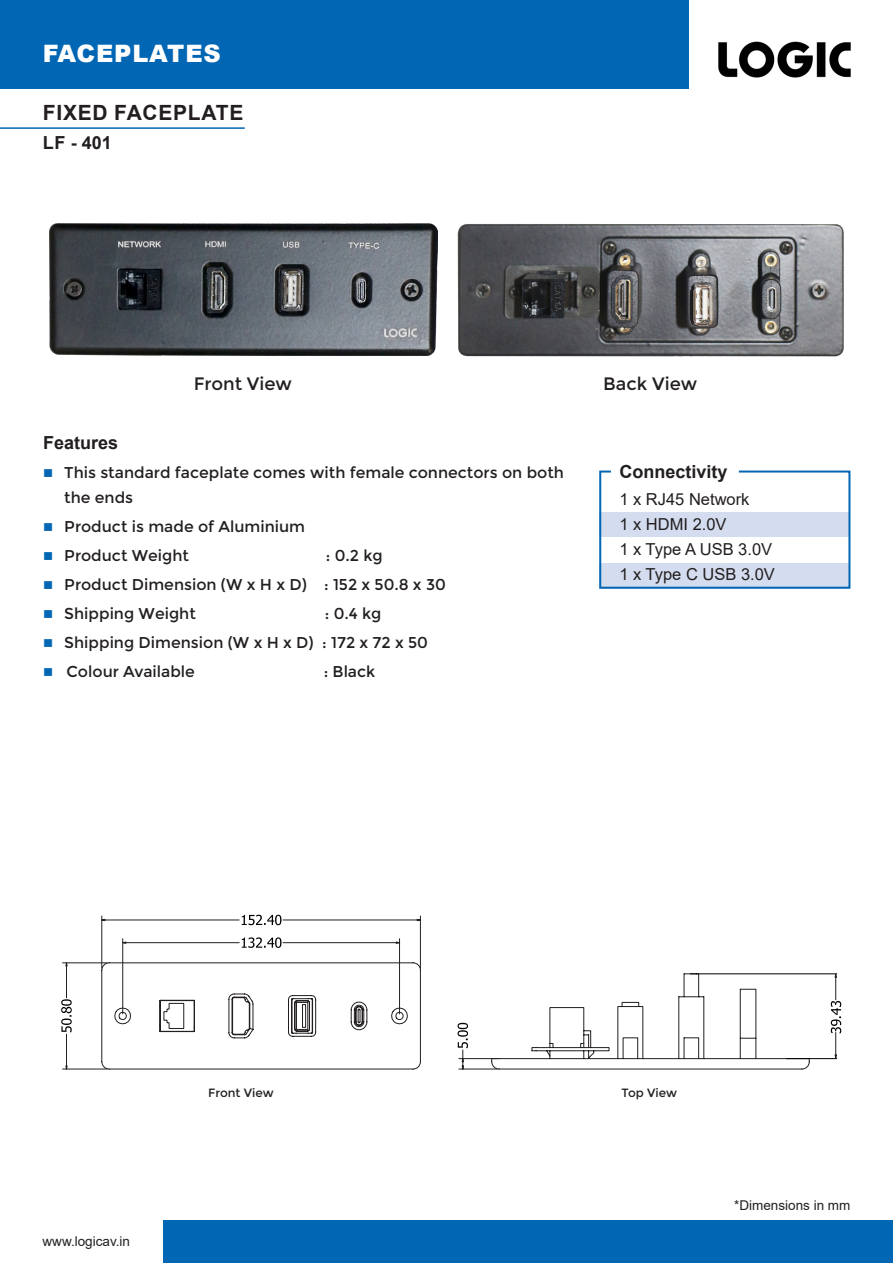
<style>
.page{position:relative;width:893px;height:1263px;background:#fff}
.page>*{position:absolute;margin:0;border:0;box-sizing:border-box;transform-origin:0 0}
.t1{font:900 24px "Arial";letter-spacing:.035em;color:#fff}
.t2{font:700 21px "Arial";letter-spacing:.035em;color:#231f20}
.t3{font:700 18px "Arial";color:#231f20}
.t4{font:18px "Montreal";color:#231f20}
.t5{font:16.5px "Arial";color:#231f20}
.t6{font:15.6px/24.8px "Montreal";color:#231f20}
.t7{font:13.5px "Arial";color:#231f20}
.t8{font:12px "Montreal";color:#231f20}
.s1{color:#0166b3}
</style>
<div class="page">
<div style="left:0;top:0;width:689px;height:88px;background:#0166b3"></div>
<img style="left:718px;top:41px;width:133px;height:37px">
<div style="left:164px;top:1220px;width:729px;height:43px;background:#0166b3"></div>
<hr style="left:0;top:127px;width:245px;height:2px;background:#0166b3">
<svg style="left:599px;top:470px;width:252px;height:119px"></svg>
<img style="left:49px;top:223px;width:388px;height:133px">
<img style="left:457px;top:224px;width:387px;height:133px">
<svg style="left:61px;top:915px;width:360px;height:155px"></svg>
<svg style="left:458px;top:973px;width:352px;height:97px"></svg>
<hr style="left:787px;top:1058px;width:50px;height:1px;background:#000">
<hr style="left:690px;top:973px;width:147px;height:1px;background:#000">
<svg style="left:831px;top:973px;width:10px;height:87px"></svg>
<h1 class="t1" style="left:43px;top:36px;width:179px">FACEPLATES</h1>
<p class="t2" style="left:43px;top:98px;width:202px">FIXED FACEPLATE</p>
<p class="t3" style="left:43px;top:130px;width:70px">LF - 401</p>
<p class="t4" style="left:194px;top:374px;width:100px">Front View</p>
<p class="t4" style="left:603px;top:374px;width:96px">Back View</p>
<p class="t3" style="left:43px;top:430px;width:77px">Features</p>
<p class="t6" style="left:64px;top:460px;width:501px;text-indent:-21px"><span class="s1">■</span> This standard faceplate comes with female connectors on both the ends</p>
<p class="t6" style="left:43px;top:514px;width:264px"><span class="s1">■</span> Product is made of Aluminium</p>
<p class="t6" style="left:43px;top:543px;width:148px"><span class="s1">■</span> Product Weight</p>
<p class="t6" style="left:326px;top:543px;width:58px">: 0.2 kg</p>
<p class="t6" style="left:43px;top:572px;width:404px"><span class="s1">■</span> Product Dimension (W x H x D) : 152 x 50.8 x 30</p>
<p class="t6" style="left:43px;top:601px;width:154px"><span class="s1">■</span> Shipping Weight</p>
<p class="t6" style="left:325px;top:601px;width:58px">: 0.4 kg</p>
<p class="t6" style="left:43px;top:630px;width:386px"><span class="s1">■</span> Shipping Dimension (W x H x D) : 172 x 72 x 50</p>
<p class="t6" style="left:43px;top:659px;width:153px"><span class="s1">■</span> Colour Available</p>
<p class="t6" style="left:324px;top:659px;width:53px">: Black</p>
<p class="t3" style="left:619px;top:459px;width:110px">Connectivity</p>
<p class="t5" style="left:619px;top:488px;width:132px">1 x RJ45 Network</p>
<p class="t5" style="left:619px;top:513px;width:109px">1 x HDMI 2.0V</p>
<p class="t5" style="left:619px;top:538px;width:154px">1 x Type A USB 3.0V</p>
<p class="t5" style="left:619px;top:562px;width:157px">1 x Type C USB 3.0V</p>
<p class="t7" style="left:43px;top:1232px;width:89px">www.logicav.in</p>
<p class="t8" style="left:208px;top:1086px;width:67px">Front View</p>
<p class="t8" style="left:622px;top:1086px;width:57px">Top View</p>
<p class="t7" style="left:734px;top:1196px;width:118px">*Dimensions in mm</p>
</div>
